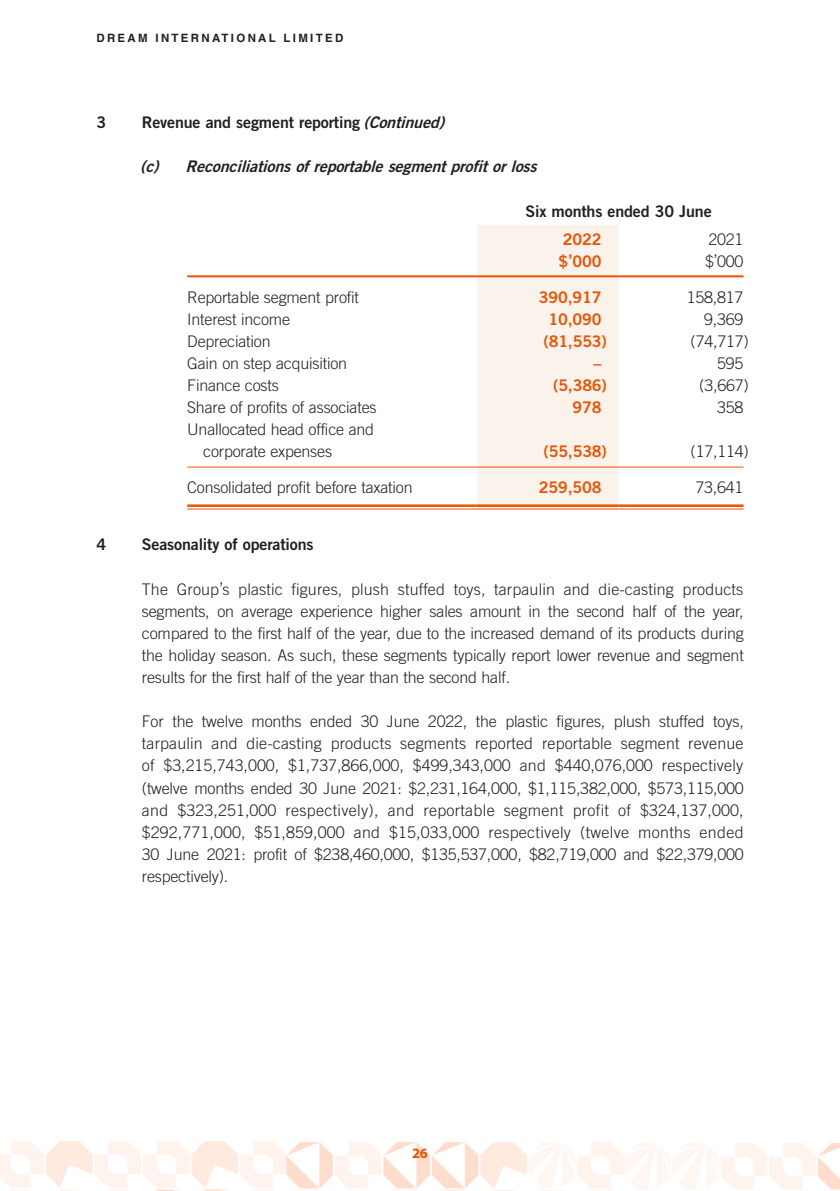
<style>
.page{position:relative;width:840px;height:1191px;background:#fff}
.page>*{position:absolute;margin:0;border:0;box-sizing:border-box;transform-origin:0 0}
.t1{font:300 16px/22px "Trade Gothic LT Std";letter-spacing:-.01em;color:#231f20;text-align:justify}
.t2{font:16px "Trade Gothic LT Std Bd 2";letter-spacing:-.01em;color:#231f20}
.t3{font:16px "Trade Gothic LT Std Bd 2";letter-spacing:-.01em;color:#ed5200}
.t4{font:italic 16px "Trade Gothic LT Std Bd 2";color:#231f20}
.t5{font:700 14.4px "Myriad Pro";color:#ed5200}
.t6{font:700 11.4px "Helvetica LT Std";letter-spacing:.2em;color:#231f20}
.s1{font-style:italic}
</style>
<div class="page">
<img style="left:0;top:225px;width:839px;height:966px">
<div style="left:476px;top:225px;width:142px;height:283px;background:#faf3ec"></div>
<hr style="left:187px;top:275px;width:289px;height:2px;background:#ed5200">
<hr style="left:476px;top:275px;width:142px;height:2px;background:#ed5200">
<hr style="left:618px;top:275px;width:125px;height:2px;background:#ed5200">
<hr style="left:187px;top:466px;width:289px;height:1px;background:#ed5200">
<hr style="left:476px;top:466px;width:142px;height:1px;background:#ed5200">
<hr style="left:618px;top:466px;width:125px;height:1px;background:#ed5200">
<hr style="left:187px;top:504px;width:289px;height:3px;background:#ed5200">
<hr style="left:187px;top:508px;width:289px;height:1px;background:#ed5200">
<hr style="left:476px;top:504px;width:142px;height:3px;background:#ed5200">
<hr style="left:476px;top:508px;width:142px;height:1px;background:#ed5200">
<hr style="left:618px;top:504px;width:125px;height:3px;background:#ed5200">
<hr style="left:618px;top:508px;width:125px;height:1px;background:#ed5200">
<p class="t6" style="left:96px;top:31px;width:248px">DREAM INTERNATIONAL LIMITED</p>
<p class="t2" style="left:96px;top:112px;width:11px">3</p>
<p class="t2" style="left:142px;top:112px;width:308px">Revenue and segment reporting <span class="s1">(Continued)</span></p>
<p class="t4" style="left:140px;top:157px;width:403px">(c) Reconciliationsofreportablesegmentprofitorloss</p>
<p class="t2" style="left:525px;top:201px;width:187px">Six months ended 30 June</p>
<p class="t3" style="left:562px;top:229px;width:40px">2022</p>
<p class="t1" style="left:708px;top:228px;width:37px">2021</p>
<p class="t3" style="left:558px;top:251px;width:44px">$’000</p>
<p class="t1" style="left:704px;top:250px;width:40px">$’000</p>
<p class="t1" style="left:187px;top:286px;width:173px">Reportable segment profit</p>
<p class="t3" style="left:538px;top:287px;width:64px">390,917</p>
<p class="t1" style="left:686px;top:286px;width:58px">158,817</p>
<p class="t1" style="left:187px;top:308px;width:104px">Interest income</p>
<p class="t3" style="left:548px;top:309px;width:54px">10,090</p>
<p class="t1" style="left:703px;top:308px;width:41px">9,369</p>
<p class="t1" style="left:187px;top:330px;width:85px">Depreciation</p>
<p class="t3" style="left:543px;top:331px;width:65px">(81,553)</p>
<p class="t1" style="left:690px;top:330px;width:60px">(74,717)</p>
<p class="t1" style="left:187px;top:352px;width:161px">Gain on step acquisition</p>
<p class="t3" style="left:593px;top:353px;width:9px">–</p>
<p class="t1" style="left:716px;top:352px;width:28px">595</p>
<p class="t1" style="left:187px;top:374px;width:93px">Finance costs</p>
<p class="t3" style="left:553px;top:375px;width:55px">(5,386)</p>
<p class="t1" style="left:698px;top:374px;width:51px">(3,667)</p>
<p class="t1" style="left:187px;top:396px;width:191px">Share of profits of associates</p>
<p class="t3" style="left:572px;top:397px;width:31px">978</p>
<p class="t1" style="left:716px;top:396px;width:28px">358</p>
<p class="t1" style="left:203px;top:418px;width:172px;text-indent:-16px">Unallocated head office and corporate expenses</p>
<p class="t3" style="left:543px;top:441px;width:65px">(55,538)</p>
<p class="t1" style="left:690px;top:440px;width:60px">(17,114)</p>
<p class="t1" style="left:187px;top:476px;width:227px">Consolidated profit before taxation</p>
<p class="t3" style="left:538px;top:477px;width:64px">259,508</p>
<p class="t1" style="left:695px;top:476px;width:49px">73,641</p>
<p class="t2" style="left:96px;top:534px;width:11px">4</p>
<p class="t2" style="left:142px;top:534px;width:173px">Seasonality of operations</p>
<p class="t1" style="left:142px;top:578px;width:603px">The Group’s plastic figures, plush stuffed toys, tarpaulin and die-casting products segments, on average experience higher sales amount in the second half of the year, compared to the first half of the year, due to the increased demand of its products during the holiday season. As such, these segments typically report lower revenue and segment results for the first half of the year than the second half.</p>
<p class="t1" style="left:142px;top:710px;width:603px">For the twelve months ended 30 June 2022, the plastic figures, plush stuffed toys, tarpaulin and die-casting products segments reported reportable segment revenue of $3,215,743,000, $1,737,866,000, $499,343,000 and $440,076,000 respectively (twelve months ended 30 June 2021: $2,231,164,000, $1,115,382,000, $573,115,000 and $323,251,000 respectively), and reportable segment profit of $324,137,000, $292,771,000, $51,859,000 and $15,033,000 respectively (twelve months ended 30 June 2021: profit of $238,460,000, $135,537,000, $82,719,000 and $22,379,000 respectively).</p>
<p class="t5" style="left:412px;top:1143px;width:17px">26</p>
</div>
